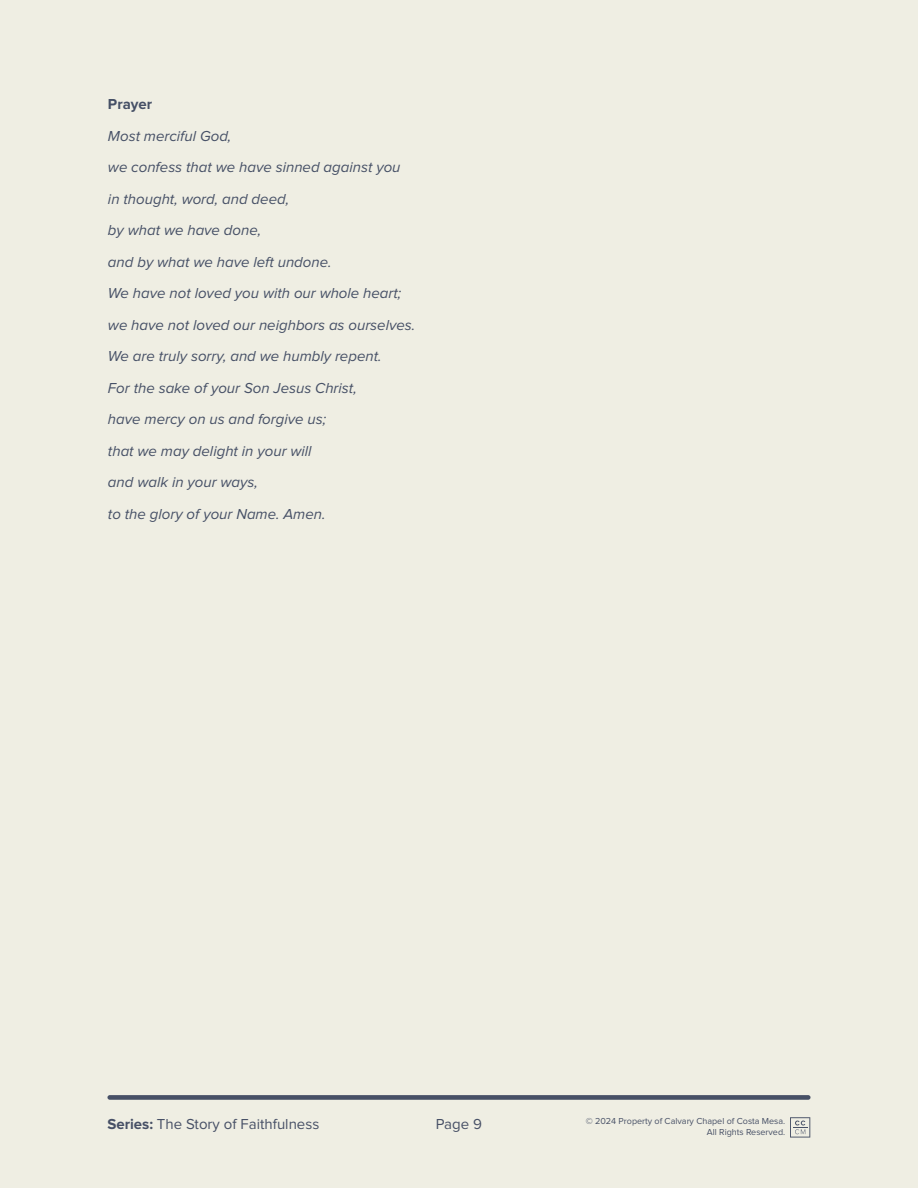
<style>
.page{position:relative;width:918px;height:1188px;background:#efeee3}
.page>*{position:absolute;margin:0;border:0;box-sizing:border-box;transform-origin:0 0}
.t1{font:italic 15px/31.5px "Proxima Nova";color:#465066}
.t2{font:15px "Proxima Nova";color:#475066}
.t3{font:700 15px "Proxima Nova";color:#465066}
.t4{font:9px/10.8px "Proxima Nova";color:#475066;text-align:right}
.s1{font-weight:700}
</style>
<div class="page">
<div style="left:107px;top:1095px;width:704px;height:5px;background:#475066;border-radius:2px"></div>
<svg style="left:790px;top:1117px;width:20px;height:21px"></svg>
<p class="t3" style="left:108px;top:97px;width:46px">Prayer</p>
<p class="t1" style="left:108px;top:120px;width:309px">Most merciful God,<br>we confess that we have sinned against you in thought, word, and deed,<br>by what we have done,<br>and by what we have left undone.<br>We have not loved you with our whole heart; we have not loved our neighbors as ourselves.<br>We are truly sorry, and we humbly repent.<br>For the sake of your Son Jesus Christ,<br>have mercy on us and forgive us;<br>that we may delight in your will<br>and walk in your ways,<br>to the glory of your Name. Amen.</p>
<p class="t2" style="left:107px;top:1116px;width:213px"><span class="s1">Series:</span> The Story of Faithfulness</p>
<p class="t4" style="left:586px;top:1116px;width:201px">© 2024 Property of Calvary Chapel of Costa Mesa.<br>All Rights Reserved.</p>
<p class="t2" style="left:436px;top:1116px;width:48px">Page 9</p>
</div>
